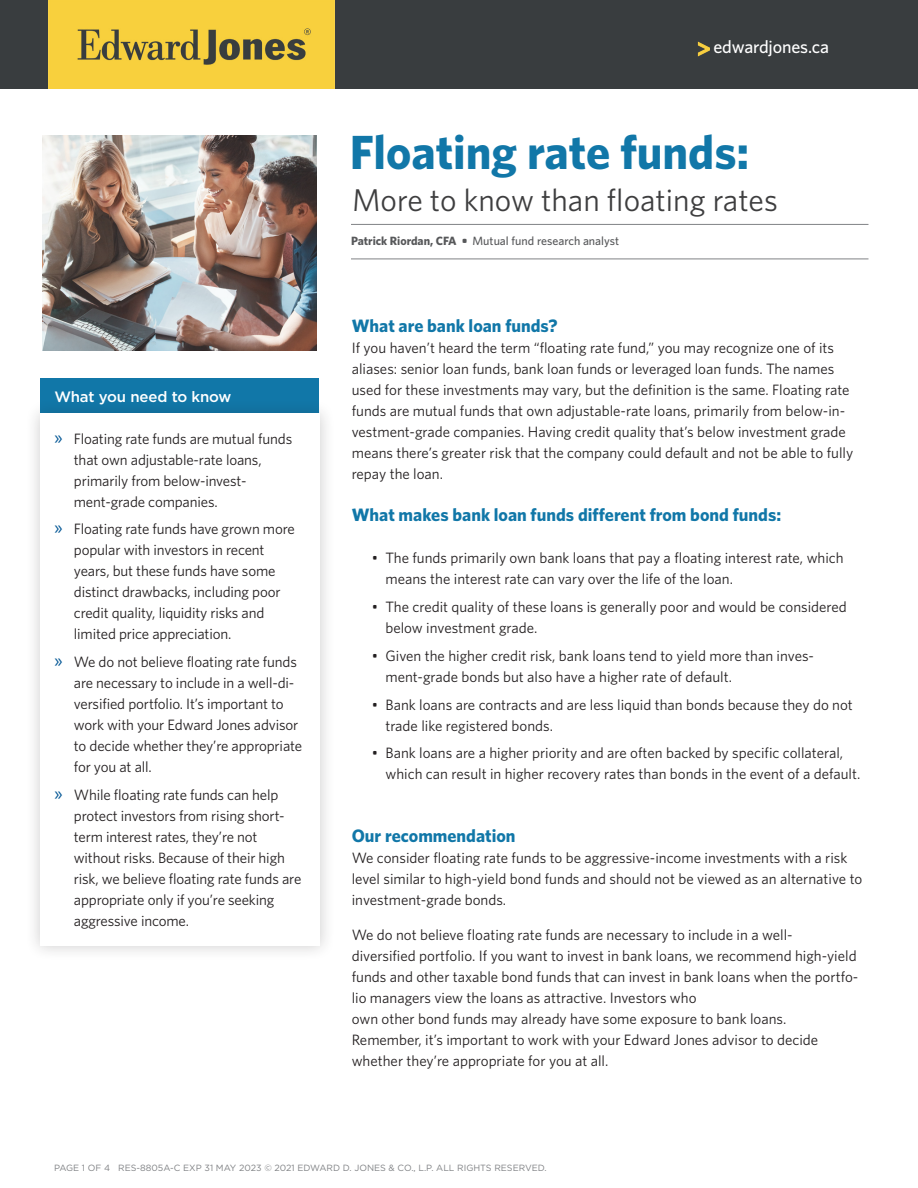
<style>
.page{position:relative;width:918px;height:1188px;background:#fff}
.page>*{position:absolute;margin:0;border:0;box-sizing:border-box;transform-origin:0 0}
.Headline_Grey{font:700 48px "Whitney";color:#1177a8}
.Headline_Grey-2{font:31.5px "Whitney";color:#3e3e3f}
.Sub_Heads{font:700 18px "Whitney";color:#1177a8}
.t1{font:500 18px "Whitney";letter-spacing:-.01em;color:#fff}
.Body{font:15px/21px "Whitney";color:#231f20}
.Sub_Heads-2{font:500 15px "Gotham";letter-spacing:-.01em;color:#fff}
.byline{font:500 12px "Whitney";color:#57585a}
.t2{font:9px "Gotham";color:#808285}
.s1{font-family:"Myriad Pro";font-size:19.5px;color:#005594}
.s2{font-weight:700}
</style>
<div class="page">
<div style="left:0;top:0;width:918px;height:89px;background:#393d3f"></div>
<img style="left:49px;top:0;width:285px;height:89px">
<svg style="left:698px;top:42px;width:12px;height:14px"></svg>
<hr style="left:351px;top:224px;width:517px;height:1px;background:#808285">
<hr style="left:351px;top:259px;width:517px;height:1px;background:#808285">
<img style="left:42px;top:135px;width:274px;height:216px">
<div style="left:40px;top:378px;width:279px;height:35px;background:#1177a8"></div>
<div style="left:25px;top:399px;width:311px;height:562px;background:#231f20;opacity:.22"></div>
<div style="left:40px;top:414px;width:280px;height:532px;background:#fff"></div>
<p class="t1" style="left:714px;top:35px;width:117px">edwardjones.ca</p>
<p class="Sub_Heads-2" style="left:54px;top:387px;width:179px">What you need to know</p>
<p class="Body" style="left:74px;top:427px;width:220px;text-indent:-20px"><span class="s1">»</span> Floating rate funds are mutual funds that own adjustable-rate loans, primarily from below-invest&shy;ment-grade companies.</p>
<p class="Body" style="left:74px;top:518px;width:223px;text-indent:-20px"><span class="s1">»</span> Floating rate funds have grown more popular with investors in recent years, but these funds have some distinct drawbacks, including poor credit quality, liquidity risks and limited price appreciation.</p>
<p class="Body" style="left:74px;top:651px;width:230px;text-indent:-20px"><span class="s1">»</span> We do not believe floating rate funds are necessary to include in a well-di&shy;versified portfolio. It’s important to work with your Edward Jones advisor to decide whether they’re appropriate for you at all.</p>
<p class="Body" style="left:74px;top:784px;width:229px;text-indent:-20px"><span class="s1">»</span> While floating rate funds can help protect investors from rising short&shy;term interest rates, they’re not without risks. Because of their high risk, we believe floating rate funds are appropriate only if you’re seeking aggressive income.</p>
<p class="Headline_Grey" style="left:350px;top:120px;width:401px">Floating rate funds:</p>
<p class="Headline_Grey-2" style="left:352px;top:179px;width:427px">More to know than floating rates</p>
<p class="byline" style="left:351px;top:233px;width:270px"><span class="s2">Patrick Riordan, CFA •</span> Mutual fund research analyst</p>
<p class="Sub_Heads" style="left:352px;top:314px;width:207px">What are bank loan funds?</p>
<p class="Body" style="left:352px;top:337px;width:503px">If you haven’t heard the term “floating rate fund,” you may recognize one of its aliases: senior loan funds, bank loan funds or leveraged loan funds. The names used for these investments may vary, but the definition is the same. Floating rate funds are mutual funds that own adjustable-rate loans, primarily from below-in&shy;vestment-grade companies. Having credit quality that’s below investment grade means there’s greater risk that the company could default and not be able to fully repay the loan.</p>
<p class="Sub_Heads" style="left:352px;top:502px;width:431px">What makes bank loan funds different from bond funds:</p>
<p class="Body" style="left:385px;top:547px;width:460px;text-indent:-14px">• The funds primarily own bank loans that pay a floating interest rate, which means the interest rate can vary over the life of the loan.</p>
<p class="Body" style="left:385px;top:596px;width:463px;text-indent:-14px">• The credit quality of these loans is generally poor and would be considered below investment grade.</p>
<p class="Body" style="left:385px;top:645px;width:430px;text-indent:-14px">• Given the higher credit risk, bank loans tend to yield more than inves&shy;ment-grade bonds but also have a higher rate of default.</p>
<p class="Body" style="left:385px;top:694px;width:469px;text-indent:-14px">• Bank loans are contracts and are less liquid than bonds because they do not trade like registered bonds.</p>
<p class="Body" style="left:385px;top:742px;width:476px;text-indent:-14px">• Bank loans are a higher priority and are often backed by specific collateral, which can result in higher recovery rates than bonds in the event of a default.</p>
<p class="Sub_Heads" style="left:352px;top:824px;width:165px">Our recommendation</p>
<p class="Body" style="left:352px;top:847px;width:512px">We consider floating rate funds to be aggressive-income investments with a risk level similar to high-yield bond funds and should not be viewed as an alternative to investment-grade bonds.</p>
<p class="Body" style="left:352px;top:924px;width:508px">We do not believe floating rate funds are necessary to include in a well&shy;diversified portfolio. If you want to invest in bank loans, we recommend high-yield funds and other taxable bond funds that can invest in bank loans when the portfo&shy;lio managers view the loans as attractive. Investors who<br>own other bond funds may already have some exposure to bank loans.<br>Remember, it’s important to work with your Edward Jones advisor to decide whether they’re appropriate for you at all.</p>
<p class="t2" style="left:54px;top:1162px;width:494px">PAGE 1 OF 4 RES-8805A-C EXP 31 MAY 2023 © 2021 EDWARD D. JONES &amp; CO., L.P. ALL RIGHTS RESERVED.</p>
</div>
